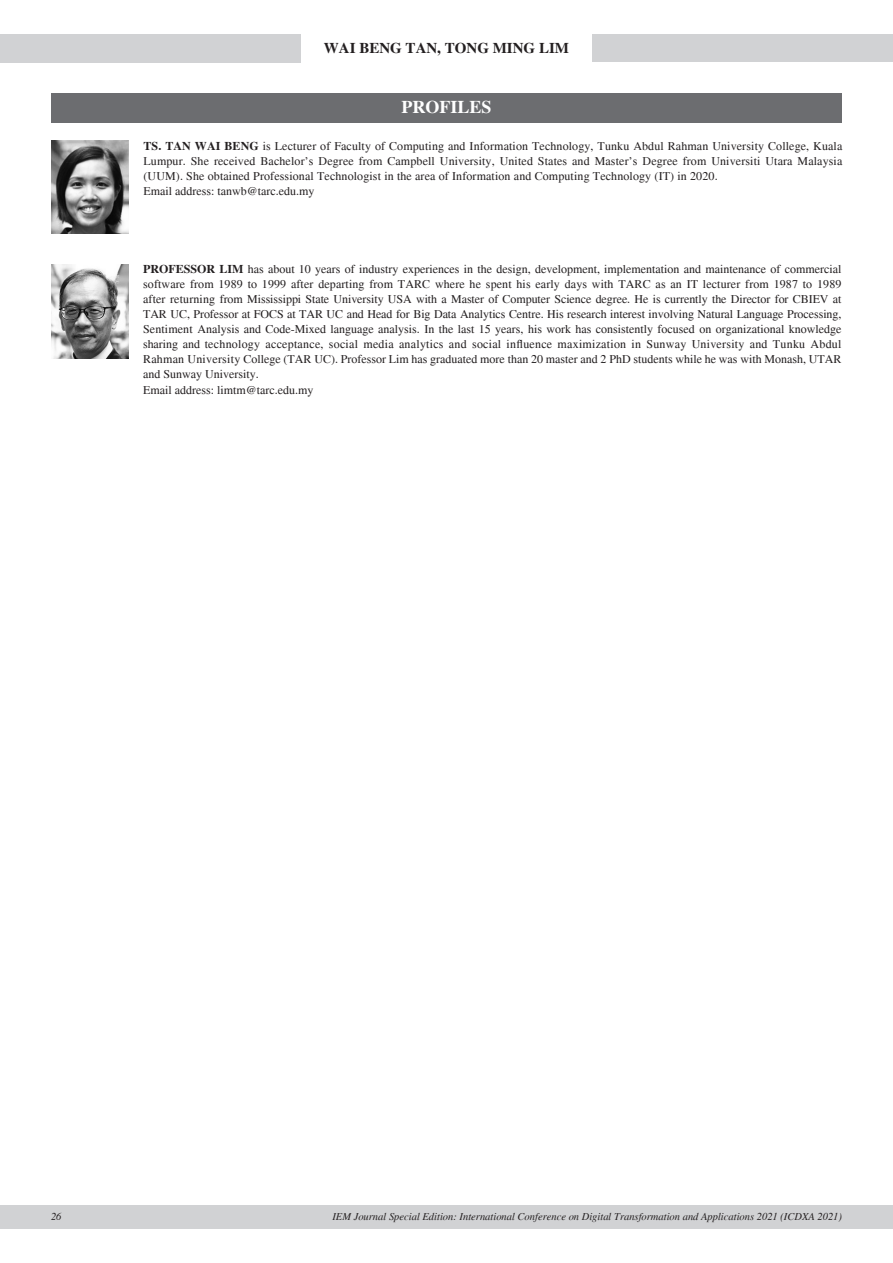
<style>
.page{position:relative;width:893px;height:1263px;background:#fff}
.page>*{position:absolute;margin:0;border:0;box-sizing:border-box;transform-origin:0 0}
.Subhead_A{font:700 18px "Times";color:#fff}
.t1{font:700 15px "Times";color:#231f20}
.Profiles_text{font:12px/15px "Times";color:#231f20;text-align:justify}
.t2{font:italic 10.5px "Times";color:#231f20}
.s1{font-weight:700}
</style>
<div class="page">
<div style="left:0;top:1205px;width:893px;height:24px;background:#d1d2d4"></div>
<div style="left:593px;top:34px;width:300px;height:28px;background:#d1d2d4"></div>
<div style="left:0;top:34px;width:301px;height:29px;background:#d1d2d4"></div>
<div style="left:51px;top:94px;width:791px;height:29px;background:#6c6d70"></div>
<img style="left:51px;top:264px;width:77px;height:94px">
<img style="left:51px;top:140px;width:77px;height:94px">
<p class="t1" style="left:324px;top:40px;width:247px">WAI BENG TAN, TONG MING LIM</p>
<p class="Subhead_A" style="left:401px;top:96px;width:92px">PROFILES</p>
<p class="Profiles_text" style="left:143px;top:138px;width:700px"><span class="s1">TS. TAN WAI BENG</span> is Lecturer of Faculty of Computing and Information Technology, Tunku Abdul Rahman University College, Kuala Lumpur. She received Bachelor’s Degree from Campbell University, United States and Master’s Degree from Universiti Utara Malaysia (UUM). She obtained Professional Technologist in the area of Information and Computing Technology (IT) in 2020.</p>
<p class="Profiles_text" style="left:143px;top:183px;width:173px">Email address: tanwb@tarc.edu.my</p>
<p class="Profiles_text" style="left:143px;top:262px;width:700px"><span class="s1">PROFESSOR LIM</span> has about 10 years of industry experiences in the design, development, implementation and maintenance of commercial software from 1989 to 1999 after departing from TARC where he spent his early days with TARC as an IT lecturer from 1987 to 1989 after returning from Mississippi State University USA with a Master of Computer Science degree. He is currently the Director for CBIEV at TAR UC, Professor at FOCS at TAR UC and Head for Big Data Analytics Centre. His research interest involving Natural Language Processing, Sentiment Analysis and Code-Mixed language analysis. In the last 15 years, his work has consistently focused on organizational knowledge sharing and technology acceptance, social media analytics and social influence maximization in Sunway University and Tunku Abdul Rahman University College (TAR UC). Professor Lim has graduated more than 20 master and 2 PhD students while he was with Monash, UTAR and Sunway University.</p>
<p class="Profiles_text" style="left:143px;top:382px;width:172px">Email address: limtm@tarc.edu.my</p>
<p class="t2" style="left:51px;top:1210px;width:12px">26</p>
<p class="t2" style="left:332px;top:1210px;width:511px">IEM Journal Special Edition: International Conference on Digital Transformation and Applications 2021 (ICDXA 2021)</p>
</div>
